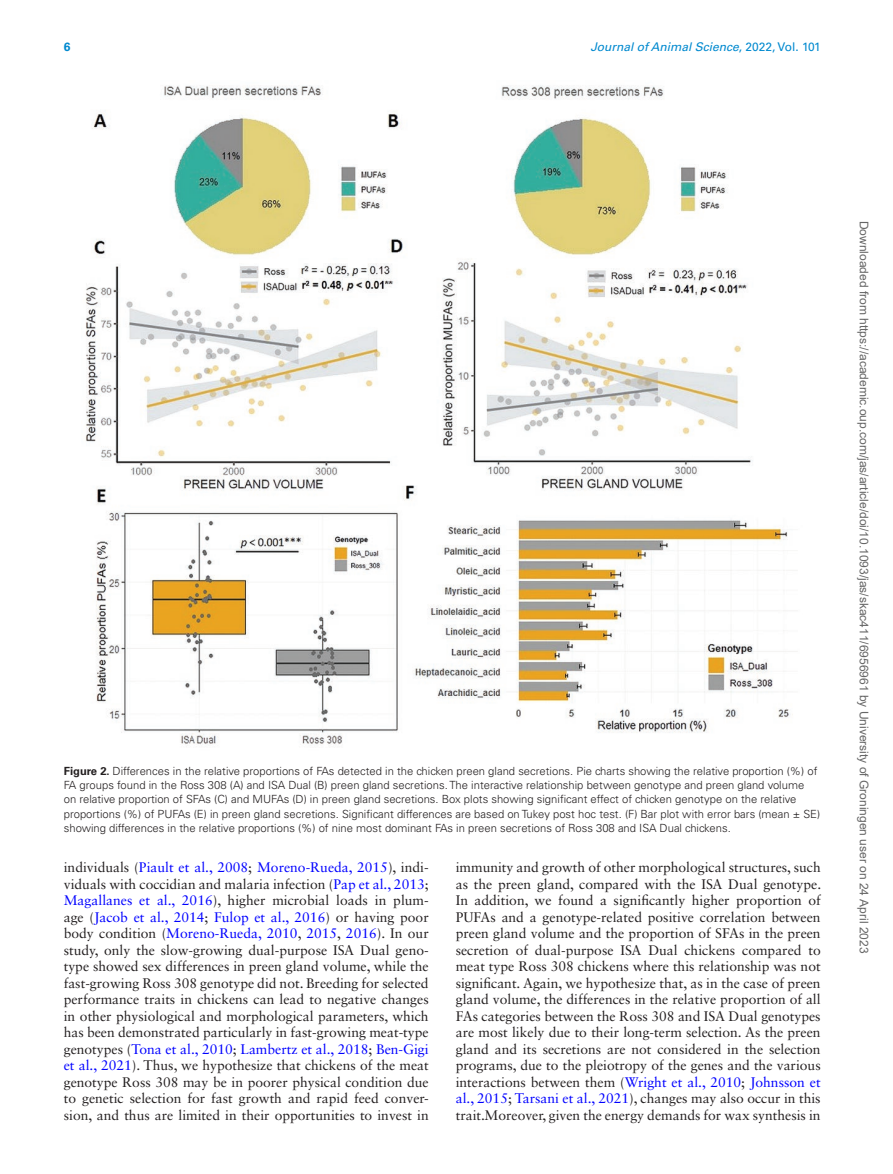
<style>
.page{position:relative;width:893px;height:1174px;background:#fff}
.page>*{position:absolute;margin:0;border:0;box-sizing:border-box;transform-origin:0 0}
.t1{font:13.8px/16.5px "Sabon LT Std";color:#231f20;text-align:justify}
.t2{font:12px "Arial";color:#666}
.t3{font:italic 12px "Univers LT Std";color:#0089cf}
.t4{font:700 12px "Univers LT Std";color:#0089cf}
.t5{font:300 11.25px/14.2px "Univers LT Std";color:#231f20}
.s1{font-style:normal}
.s2{font-weight:700}
.s3{color:#00f}
</style>
<div class="page">
<img style="left:86px;top:85px;width:712px;height:659px">
<p class="t4" style="left:64px;top:40px;width:8px">6</p>
<p class="t3" style="left:590px;top:40px;width:232px">Journal of Animal Science<span class="s1">, 2022, Vol. 101</span></p>
<p class="t5" style="left:64px;top:763px;width:758px"><span class="s2">Figure 2.</span> Differences in the relative proportions of FAs detected in the chicken preen gland secretions. Pie charts showing the relative proportion (%) of FA groups found in the Ross 308 (A) and ISA Dual (B) preen gland secretions. The interactive relationship between genotype and preen gland volume<br>on relative proportion of SFAs (C) and MUFAs (D) in preen gland secretions. Box plots showing significant effect of chicken genotype on the relative proportions (%) of PUFAs (E) in preen gland secretions. Significant differences are based on Tukey post hoc test. (F) Bar plot with error bars (mean ± SE) showing differences in the relative proportions (%) of nine most dominant FAs in preen secretions of Ross 308 and ISA Dual chickens.</p>
<p class="t1" style="left:64px;top:859px;width:366px">individuals (<span class="s3">Piault et al., 2008</span>; <span class="s3">Moreno-Rueda, 2015</span>), indi&shy;viduals with coccidian and malaria infection (<span class="s3">Pap et al., 2013</span>; <span class="s3">Magallanes et al., 2016</span>), higher microbial loads in plum&shy;age (<span class="s3">Jacob et al., 2014</span>; <span class="s3">Fulop et al., 2016</span>) or having poor body condition (<span class="s3">Moreno-Rueda, 2010</span>, <span class="s3">2015</span>, <span class="s3">2016</span>). In our study, only the slow-growing dual-purpose ISA Dual geno&shy;type showed sex differences in preen gland volume, while the fast-growing Ross 308 genotype did not. Breeding for selected performance traits in chickens can lead to negative changes in other physiological and morphological parameters, which has been demonstrated particularly in fast-growing meat-type genotypes (<span class="s3">Tona et al., 2010</span>; <span class="s3">Lambertz et al., 2018</span>; <span class="s3">Ben-Gigi et al., 2021</span>). Thus, we hypothesize that chickens of the meat genotype Ross 308 may be in poorer physical condition due to genetic selection for fast growth and rapid feed conver&shy;sion, and thus are limited in their opportunities to invest in</p>
<p class="t1" style="left:456px;top:859px;width:367px">immunity and growth of other morphological structures, such as the preen gland, compared with the ISA Dual genotype.<br>In addition, we found a significantly higher proportion of PUFAs and a genotype-related positive correlation between preen gland volume and the proportion of SFAs in the preen secretion of dual-purpose ISA Dual chickens compared to meat type Ross 308 chickens where this relationship was not significant. Again, we hypothesize that, as in the case of preen gland volume, the differences in the relative proportion of all FAs categories between the Ross 308 and ISA Dual genotypes are most likely due to their long-term selection. As the preen gland and its secretions are not considered in the selection programs, due to the pleiotropy of the genes and the various interactions between them (<span class="s3">Wright et al., 2010</span>; <span class="s3">Johnsson et al., 2015</span>; <span class="s3">Tarsani et al., 2021</span>), changes may also occur in this trait.Moreover, given the energy demands for wax synthesis in</p>
<p class="t2" style="left:868px;top:220px;width:734px;rotate:90deg">Downloaded from https://academic.oup.com/jas/article/doi/10.1093/jas/skac411/6956961 by University of Groningen user on 24 April 2023</p>
</div>
